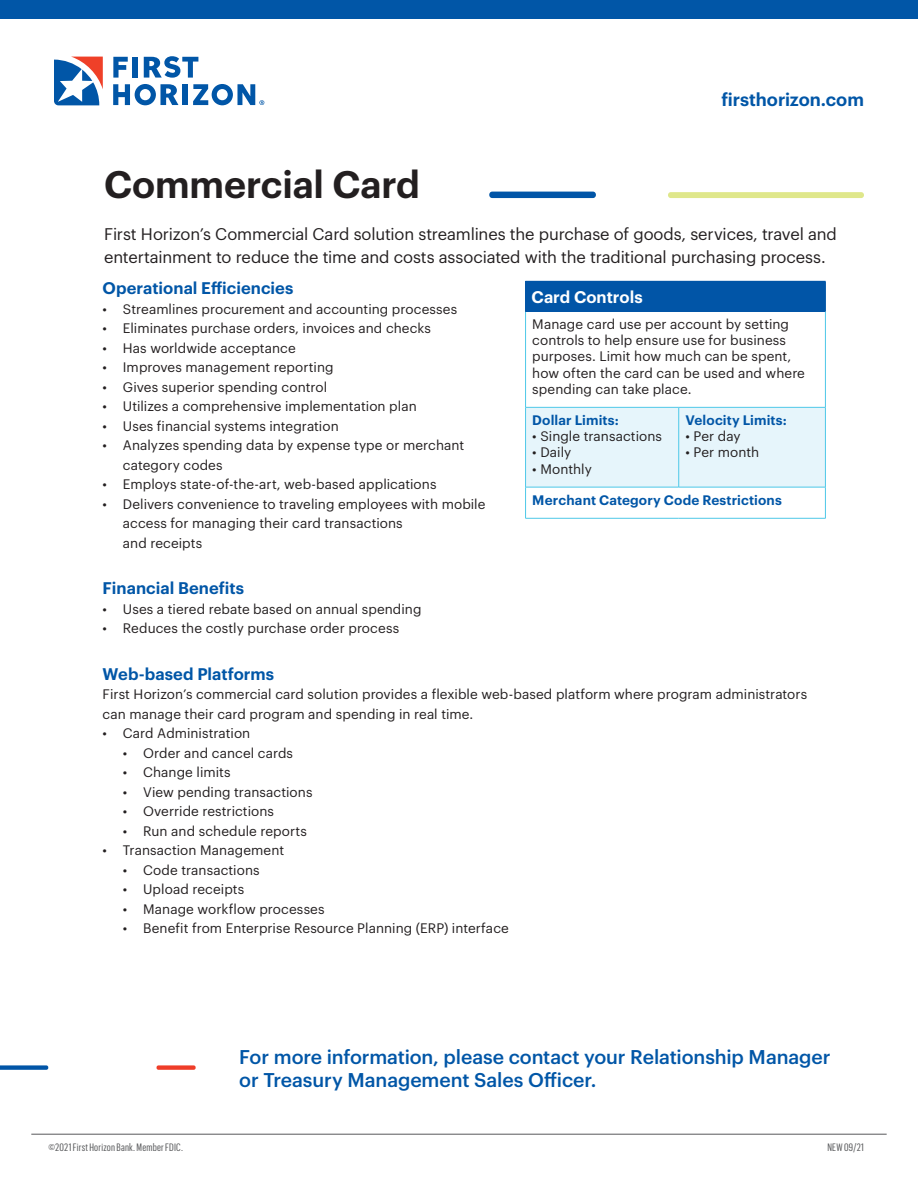
<style>
.page{position:relative;width:918px;height:1188px;background:#fff}
.page>*{position:absolute;margin:0;border:0;box-sizing:border-box;transform-origin:0 0}
.t1{font:600 37.5px "Graphik";letter-spacing:-.005em;color:#231f20}
.t2{font:500 19.5px/22.5px "Graphik";letter-spacing:-.005em;color:#0156a7}
.t3{font:600 18px "Graphik";color:#0156a7}
.t4{font:16.5px/22.5px "Graphik";letter-spacing:-.01em;color:#231f20}
.t5{font:600 16.5px "Graphik";letter-spacing:.005em;color:#0156a7}
.t6{font:600 16.5px "Graphik";color:#fff}
.t7{font:13.5px/19.5px "Graphik";letter-spacing:.005em;color:#231f20}
.t8{font:600 13.5px "Graphik";letter-spacing:.01em;color:#0156a7}
.t9{font:10.5px "Graphik X Cond";letter-spacing:.02em;color:#57585a}
</style>
<div class="page">
<hr style="left:31px;top:1134px;width:856px;height:1px;background:#57585a">
<svg style="left:668px;top:192px;width:196px;height:6px"></svg>
<svg style="left:489px;top:192px;width:107px;height:6px"></svg>
<svg style="left:113px;top:57px;width:15px;height:21px"></svg>
<div style="left:133px;top:57px;width:5px;height:21px;background:#0156a7"></div>
<svg style="left:144px;top:56px;width:54px;height:22px"></svg>
<svg style="left:54px;top:57px;width:49px;height:48px"></svg>
<div style="left:182px;top:84px;width:6px;height:21px;background:#0156a7"></div>
<svg style="left:113px;top:84px;width:65px;height:21px"></svg>
<svg style="left:193px;top:84px;width:71px;height:21px"></svg>
<div style="left:526px;top:281px;width:299px;height:30px;background:#0155a7"></div>
<div style="left:526px;top:408px;width:299px;height:79px;background:#e6f5fb"></div>
<hr style="left:525px;top:312px;width:1px;height:95px;background:#4ec8e8">
<hr style="left:825px;top:312px;width:1px;height:95px;background:#4ec8e8">
<hr style="left:525px;top:407px;width:154px;height:1px;background:#4ec8e8">
<hr style="left:525px;top:408px;width:1px;height:79px;background:#4ec8e8">
<hr style="left:679px;top:407px;width:147px;height:1px;background:#4ec8e8">
<hr style="left:678px;top:408px;width:1px;height:79px;background:#4ec8e8">
<hr style="left:825px;top:408px;width:1px;height:79px;background:#4ec8e8">
<hr style="left:525px;top:487px;width:154px;height:1px;background:#4ec8e8">
<hr style="left:525px;top:487px;width:1px;height:31px;background:#4ec8e8">
<hr style="left:679px;top:487px;width:147px;height:1px;background:#4ec8e8">
<hr style="left:825px;top:487px;width:1px;height:31px;background:#4ec8e8">
<hr style="left:525px;top:518px;width:154px;height:1px;background:#4ec8e8">
<hr style="left:679px;top:518px;width:147px;height:1px;background:#4ec8e8">
<hr style="left:525px;top:281px;width:154px;height:1px;background:#0155a7">
<svg style="left:525px;top:282px;width:1px;height:29px"></svg>
<hr style="left:679px;top:281px;width:147px;height:1px;background:#0155a7">
<svg style="left:825px;top:282px;width:1px;height:29px"></svg>
<hr style="left:525px;top:311px;width:154px;height:1px;background:#0155a7">
<hr style="left:679px;top:311px;width:147px;height:1px;background:#0155a7">
<div style="left:0;top:0;width:918px;height:18px;background:#0156a7"></div>
<svg style="left:156px;top:1065px;width:40px;height:5px"></svg>
<svg style="left:0;top:1065px;width:49px;height:5px"></svg>
<h1 class="t1" style="left:104px;top:156px;width:318px">Commercial Card</h1>
<h3 class="t3" style="left:721px;top:86px;width:144px">firsthorizon.com</h3>
<p class="t4" style="left:104px;top:222px;width:734px">First Horizon’s Commercial Card solution streamlines the purchase of goods, services, travel and entertainment to reduce the time and costs associated with the traditional purchasing process.</p>
<p class="t5" style="left:103px;top:276px;width:192px">Operational Efficiencies</p>
<p class="t7" style="left:103px;top:298px;width:356px">• Streamlines procurement and accounting processes</p>
<p class="t7" style="left:103px;top:318px;width:330px">• Eliminates purchase orders, invoices and checks</p>
<p class="t7" style="left:103px;top:337px;width:195px">• Has worldwide acceptance</p>
<p class="t7" style="left:103px;top:357px;width:233px">• Improves management reporting</p>
<p class="t7" style="left:103px;top:376px;width:226px">• Gives superior spending control</p>
<p class="t7" style="left:103px;top:396px;width:316px">• Utilizes a comprehensive implementation plan</p>
<p class="t7" style="left:103px;top:415px;width:238px">• Uses financial systems integration</p>
<p class="t7" style="left:123px;top:435px;width:343px;text-indent:-20px">• Analyzes spending data by expense type or merchant category codes</p>
<p class="t7" style="left:103px;top:474px;width:335px">• Employs state-of-the-art, web-based applications</p>
<p class="t7" style="left:123px;top:493px;width:364px;text-indent:-20px">• Delivers convenience to traveling employees with mobile access for managing their card transactions<br>and receipts</p>
<p class="t5" style="left:103px;top:576px;width:143px">Financial Benefits</p>
<p class="t7" style="left:103px;top:598px;width:320px">• Uses a tiered rebate based on annual spending</p>
<p class="t7" style="left:103px;top:618px;width:298px">• Reduces the costly purchase order process</p>
<p class="t5" style="left:103px;top:661px;width:173px">Web-based Platforms</p>
<p class="t7" style="left:103px;top:684px;width:706px">First Horizon’s commercial card solution provides a flexible web-based platform where program administrators can manage their card program and spending in real time.</p>
<p class="t7" style="left:103px;top:723px;width:149px">• Card Administration</p>
<p class="t7" style="left:123px;top:742px;width:172px">• Order and cancel cards</p>
<p class="t7" style="left:123px;top:762px;width:109px">• Change limits</p>
<p class="t7" style="left:123px;top:781px;width:191px">• View pending transactions</p>
<p class="t7" style="left:123px;top:801px;width:153px">• Override restrictions</p>
<p class="t7" style="left:123px;top:820px;width:186px">• Run and schedule reports</p>
<p class="t7" style="left:103px;top:840px;width:183px">• Transaction Management</p>
<p class="t7" style="left:123px;top:859px;width:138px">• Code transactions</p>
<p class="t7" style="left:123px;top:879px;width:123px">• Upload receipts</p>
<p class="t7" style="left:123px;top:898px;width:203px">• Manage workflow processes</p>
<p class="t7" style="left:123px;top:918px;width:388px">• Benefit from Enterprise Resource Planning (ERP) interface</p>
<p class="t6" style="left:532px;top:284px;width:113px">Card Controls</p>
<p class="t7" style="left:532px;top:315px;width:274px;line-height:16.2px">Manage card use per account by setting controls to help ensure use for business purposes. Limit how much can be spent, how often the card can be used and where spending can take place.</p>
<p class="t8" style="left:532px;top:410px;width:88px">Dollar Limits:</p>
<p class="t7" style="left:532px;top:425px;width:131px">• Single transactions</p>
<p class="t7" style="left:532px;top:442px;width:40px">• Daily</p>
<p class="t7" style="left:532px;top:458px;width:61px">• Monthly</p>
<p class="t8" style="left:685px;top:410px;width:103px">Velocity Limits:</p>
<p class="t7" style="left:685px;top:425px;width:57px">• Per day</p>
<p class="t7" style="left:685px;top:442px;width:75px">• Per month</p>
<p class="t8" style="left:532px;top:490px;width:251px">Merchant Category Code Restrictions</p>
<h2 class="t2" style="left:239px;top:1044px;width:593px">For more information, please contact your Relationship Manager or Treasury Management Sales Officer.</h2>
<p class="t9" style="left:48px;top:1140px;width:136px">©2021 First Horizon Bank. Member FDIC.</p>
<p class="t9" style="left:827px;top:1140px;width:38px">NEW 09/21</p>
</div>
